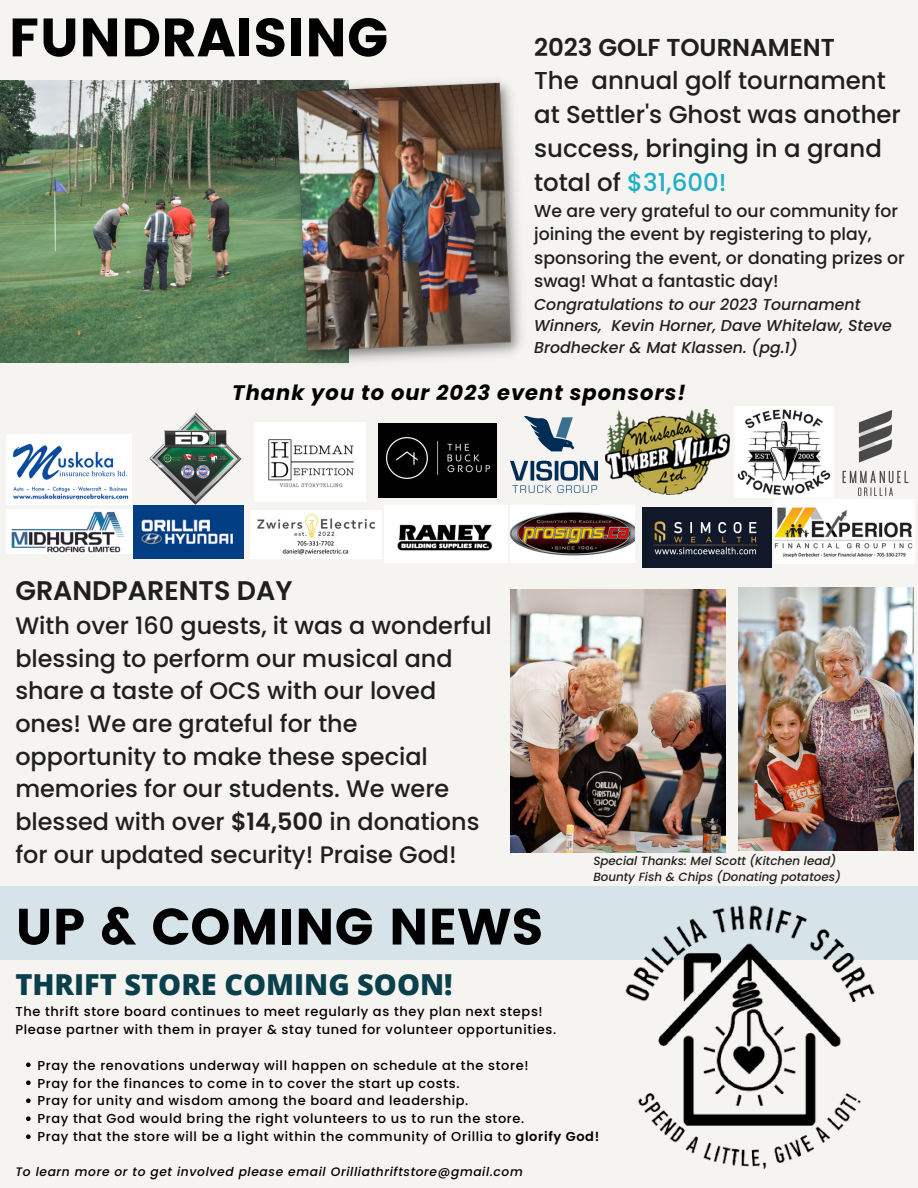
<style>
.page{position:relative;width:918px;height:1188px;background:#f5f4f1}
.page>*{position:absolute;margin:0;border:0;box-sizing:border-box;transform-origin:0 0}
.t1{font:54px "Poppins";color:#010101}
.t2{font:51px "Poppins";color:#010101}
.t3{font:800 28.95px "Open Sans";color:#0a3f4c}
.t4{font:600 26.85px "Poppins";color:#1f1f1f}
.t5{font:500 24.45px/33.8px "Poppins";color:#1f1f1f}
.t6{font:600 24.45px "Poppins";color:#1f1f1f}
.t7{font:500 23.85px/32.7px "Poppins";color:#1f1f1f}
.t8{font:italic 700 21px "Poppins";letter-spacing:.05em;color:#000}
.t9{font:500 17.25px/23.7px "Poppins";color:#1f1f1f}
.t10{font:italic 500 15.75px/21.3px "Poppins";color:#1f1f1f}
.t11{font:500 13.05px "Poppins";letter-spacing:.05em;color:#000}
.t12{font:italic 500 12.3px "Poppins";letter-spacing:.05em;color:#000}
.t13{font:italic 500 11.85px "Poppins";color:#1f1f1f}
.s1{color:#1fb0c4}
.s2{font-weight:600}
</style>
<div class="page">
<div style="left:0;top:887px;width:918px;height:73px;background:#d6e3e8"></div>
<img style="left:625px;top:905px;width:250px;height:264px">
<img style="left:0;top:81px;width:282px;height:282px">
<img style="left:510px;top:590px;width:215px;height:263px">
<img style="left:738px;top:588px;width:176px;height:263px">
<img style="left:146px;top:412px;width:98px;height:94px">
<img style="left:255px;top:422px;width:111px;height:80px">
<img style="left:826px;top:406px;width:89px;height:105px">
<img style="left:378px;top:424px;width:119px;height:74px">
<img style="left:511px;top:416px;width:86px;height:76px">
<img style="left:605px;top:409px;width:124px;height:86px">
<img style="left:7px;top:509px;width:126px;height:44px">
<img style="left:133px;top:506px;width:111px;height:52px">
<img style="left:734px;top:407px;width:99px;height:91px">
<img style="left:250px;top:510px;width:132px;height:48px">
<img style="left:384px;top:505px;width:124px;height:57px">
<img style="left:511px;top:506px;width:123px;height:57px">
<img style="left:643px;top:507px;width:129px;height:61px">
<img style="left:775px;top:499px;width:139px;height:64px">
<img style="left:7px;top:435px;width:125px;height:69px">
<img style="left:282px;top:80px;width:240px;height:283px">
<svg style="left:26px;top:1063px;width:5px;height:4px"></svg>
<svg style="left:26px;top:1081px;width:5px;height:4px"></svg>
<svg style="left:26px;top:1098px;width:5px;height:5px"></svg>
<svg style="left:26px;top:1116px;width:5px;height:5px"></svg>
<svg style="left:26px;top:1134px;width:5px;height:5px"></svg>
<p class="t1" style="left:9px;top:6px;width:381px">FUNDRAISING</p>
<p class="t6" style="left:534px;top:30px;width:302px">2023 GOLF TOURNAMENT</p>
<p class="t5" style="left:534px;top:64px;width:368px">The annual golf tournament at Settler's Ghost was another success, bringing in a grand total of <span class="s1">$31,600!</span></p>
<p class="t9" style="left:534px;top:199px;width:372px">We are very grateful to our community for joining the event by registering to play, sponsoring the event, or donating prizes or swag! What a fantastic day!</p>
<p class="t10" style="left:534px;top:294px;width:359px">Congratulations to our 2023 Tournament<br>Winners, Kevin Horner, Dave Whitelaw, Steve<br>Brodhecker &amp; Mat Klassen. (pg.1)</p>
<p class="t8" style="left:232px;top:378px;width:455px">Thank you to our 2023 event sponsors!</p>
<p class="t4" style="left:15px;top:572px;width:279px">GRANDPARENTS DAY</p>
<p class="t7" style="left:15px;top:609px;width:478px">With over 160 guests, it was a wonderful blessing to perform our musical and share a taste of OCS with our loved ones! We are grateful for the opportunity to make these special memories for our students. We were blessed with over <span class="s2">$14,500</span> in donations for our updated security! Praise God!</p>
<p class="t2" style="left:15px;top:897px;width:530px">UP &amp; COMING NEWS</p>
<p class="t3" style="left:15px;top:964px;width:439px">THRIFT STORE COMING SOON!</p>
<p class="t11" style="left:15px;top:1002px;width:529px">The thrift store board continues to meet regularly as they plan next steps!</p>
<p class="t11" style="left:15px;top:1020px;width:542px">Please partner with them in prayer &amp; stay tuned for volunteer opportunities.</p>
<p class="t13" style="left:593px;top:853px;width:245px">Special Thanks: Mel Scott (Kitchen lead)</p>
<p class="t13" style="left:593px;top:868px;width:249px">Bounty Fish &amp; Chips (Donating potatoes)</p>
<p class="t11" style="left:37px;top:1056px;width:493px">Pray the renovations underway will happen on schedule at the store!</p>
<p class="t11" style="left:37px;top:1074px;width:424px">Pray for the finances to come in to cover the start up costs.</p>
<p class="t11" style="left:37px;top:1092px;width:432px">Pray for unity and wisdom among the board and leadership.</p>
<p class="t11" style="left:37px;top:1110px;width:488px">Pray that God would bring the right volunteers to us to run the store.</p>
<p class="t11" style="left:37px;top:1128px;width:563px">Pray that the store will be a light within the community of Orillia to <span class="s2">glorify God!</span></p>
<p class="t12" style="left:15px;top:1163px;width:509px">To learn more or to get involved please email Orilliathriftstore@gmail.com</p>
</div>
